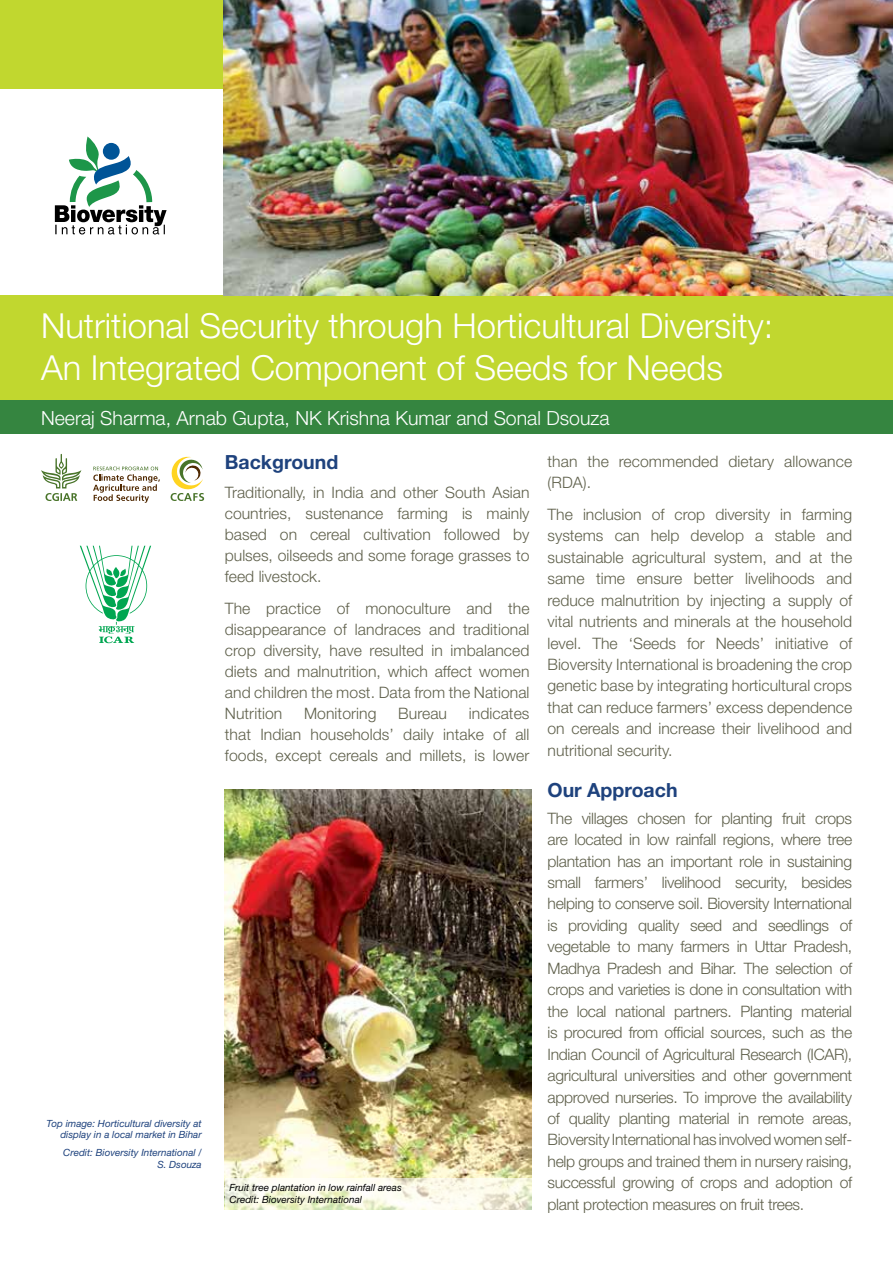
<style>
.page{position:relative;width:893px;height:1263px;background:#fff}
.page>*{position:absolute;margin:0;border:0;box-sizing:border-box;transform-origin:0 0}
.t1{font:300 34.5px/41.4px "Helvetica Neue LT Std";color:#fff}
.t2{font:300 19.5px "Helvetica Neue LT Std";color:#fff}
.t3{font:700 19.5px "Helvetica Neue LT Std";color:#1e427d}
.t4{font:300 15.75px/21.5px "Helvetica Neue LT Std";color:#5f604b;text-align:justify}
.t5{font:italic 9.9px/11.9px "Helvetica Neue LT Std";color:#1e427d;text-align:right}
.t6{font:italic 9.9px/11.9px "Helvetica Neue LT Std";color:#000}
</style>
<div class="page">
<div style="left:0;top:0;width:224px;height:89px;background:#c1d72f"></div>
<div style="left:0;top:296px;width:893px;height:138px;background:#c1d72f"></div>
<div style="left:0;top:400px;width:893px;height:34px;background:#358540"></div>
<img style="left:224px;top:0;width:669px;height:296px">
<svg style="left:55px;top:136px;width:112px;height:98px"></svg>
<svg style="left:80px;top:546px;width:71px;height:97px"></svg>
<svg style="left:170px;top:456px;width:34px;height:45px"></svg>
<svg style="left:41px;top:454px;width:40px;height:47px"></svg>
<svg style="left:93px;top:467px;width:67px;height:36px"></svg>
<img style="left:225px;top:789px;width:307px;height:389px">
<svg style="left:225px;top:1178px;width:307px;height:31px"></svg>
<h1 class="t1" style="left:41px;top:305px;width:734px">Nutritional Security through Horticultural Diversity:<br>An Integrated Component of Seeds for Needs</h1>
<p class="t2" style="left:41px;top:406px;width:570px">Neeraj Sharma, Arnab Gupta, NK Krishna Kumar and Sonal Dsouza</p>
<p class="t3" style="left:225px;top:450px;width:115px">Background</p>
<p class="t4" style="left:225px;top:481px;width:306px;line-height:21px">Traditionally, in India and other South Asian countries, sustenance farming is mainly based on cereal cultivation followed by pulses, oilseeds and some forage grasses to feed livestock.</p>
<p class="t4" style="left:225px;top:597px;width:306px;line-height:21px">The practice of monoculture and the disappearance of landraces and traditional crop diversity, have resulted in imbalanced diets and malnutrition, which affect women and children the most. Data from the National Nutrition</p>
<p class="t4" style="left:547px;top:450px;width:306px;line-height:21px">than the recommended dietary allowance (RDA).</p>
<p class="t4" style="left:547px;top:503px;width:306px">The inclusion of crop diversity in farming systems can help develop a stable and sustainable agricultural system, and at the same time ensure better livelihoods and reduce malnutrition by injecting a supply of vital nutrients and minerals at the household level. The ‘Seeds for Needs’ initiative of Bioversity International is broadening the crop genetic base by integrating horticultural crops that can reduce farmers’ excess dependence on cereals and increase their livelihood and nutritional security.</p>
<p class="t3" style="left:547px;top:778px;width:132px">Our Approach</p>
<p class="t4" style="left:547px;top:807px;width:306px">The villages chosen for planting fruit crops are located in low rainfall regions, where tree plantation has an important role in sustaining small farmers’ livelihood security, besides helping to conserve soil. Bioversity International is providing quality seed and seedlings of vegetable to many farmers in Uttar Pradesh, Madhya Pradesh and Bihar. The selection of crops and varieties is done in consultation with the local national partners. Planting material is procured from official sources, such as the Indian Council of Agricultural Research (ICAR), agricultural universities and other government approved nurseries. To improve the availability of quality planting material in remote areas, Bioversity International has involved women self&shy;help groups and trained them in nursery raising, successful growing of crops and adoption of plant protection measures on fruit trees.</p>
<p class="t4" style="left:225px;top:702px;width:306px;line-height:21px;text-indent:244px">indicates that Indian households’ daily intake of all foods, except cereals and millets, is lower</p>
<p class="t4" style="left:304px;top:702px;width:74px">Monitoring</p>
<p class="t4" style="left:398px;top:702px;width:50px">Bureau</p>
<p class="t5" style="left:47px;top:1117px;width:157px">Top image: Horticultural diversity at display in a local market in Bihar</p>
<p class="t5" style="left:63px;top:1146px;width:140px">Credit: Bioversity International /<br>S. Dsouza</p>
<p class="t6" style="left:230px;top:1182px;width:174px">Fruit tree plantation in low rainfall areas<br>Credit: Bioversity International</p>
</div>
